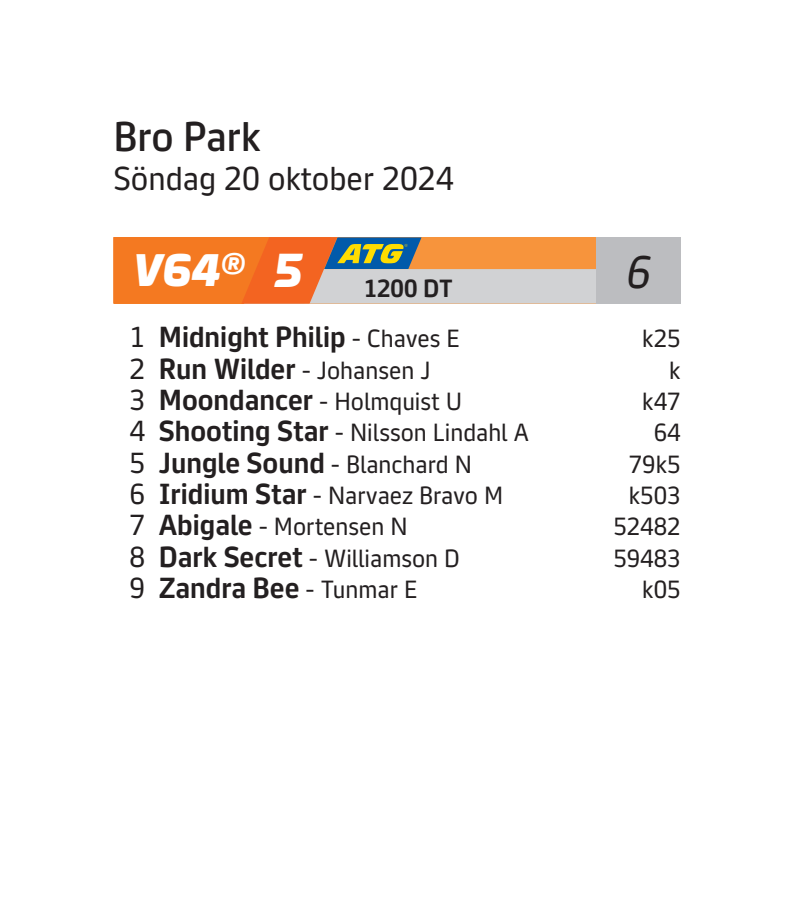
<style>
.page{position:relative;width:794px;height:908px;background:#fff}
.page>*{position:absolute;margin:0;border:0;box-sizing:border-box;transform-origin:0 0}
.t1{font:46px "ATG Rubrik";color:#fff}
.t2{font:44px "ATG Rubrik";color:#fff}
.t3{font:italic 44px "ATG Text";color:#231f20}
.t4{font:500 40px "ATG Text";color:#231f20}
.t5{font:32px "ATG Text";color:#231f20}
.HorseAndRider{font:700 28px "ATG Text";color:#231f20}
.S_REKORD{font:28px "ATG Text";color:#231f20}
.HorseAndRider-2{font:24px "ATG Text";color:#231f20}
.S_REKORD-2{font:24px "ATG Text";color:#231f20}
.t6{font:700 24px "ATG Text";color:#231f20}
.s1{font-weight:400;font-size:24px}
.s2{font-weight:700;font-size:28px}
</style>
<div class="page">
<div style="left:595px;top:237px;width:85px;height:66px;background:#bcbdc0"></div>
<svg style="left:113px;top:237px;width:483px;height:66px"></svg>
<p class="t4" style="left:113px;top:113px;width:149px">Bro Park</p>
<p class="t5" style="left:113px;top:159px;width:342px">Söndag 20 oktober 2024</p>
<p class="t2" style="left:134px;top:244px;width:112px">V64®</p>
<p class="t1" style="left:275px;top:243px;width:29px">5</p>
<p class="t6" style="left:364px;top:274px;width:90px">1200 DT</p>
<p class="t3" style="left:626px;top:246px;width:26px">6</p>
<p class="S_REKORD" style="left:129px;top:320px;width:17px">1</p>
<p class="HorseAndRider" style="left:159px;top:320px;width:303px">Midnight Philip <span class="s1">- Chaves E</span></p>
<p class="S_REKORD-2" style="left:642px;top:324px;width:40px">k25</p>
<p class="S_REKORD" style="left:129px;top:352px;width:17px">2</p>
<p class="HorseAndRider-2" style="left:159px;top:356px;width:273px"><span class="s2">Run Wilder</span> - Johansen J</p>
<p class="S_REKORD-2" style="left:669px;top:356px;width:13px">k</p>
<p class="S_REKORD" style="left:129px;top:383px;width:17px">3</p>
<p class="HorseAndRider-2" style="left:159px;top:387px;width:305px"><span class="s2">Moondancer</span> - Holmquist U</p>
<p class="S_REKORD-2" style="left:642px;top:387px;width:40px">k47</p>
<p class="S_REKORD" style="left:129px;top:414px;width:17px">4</p>
<p class="HorseAndRider-2" style="left:159px;top:418px;width:372px"><span class="s2">Shooting Star</span> - Nilsson Lindahl A</p>
<p class="S_REKORD-2" style="left:653px;top:418px;width:28px">64</p>
<p class="S_REKORD" style="left:129px;top:446px;width:17px">5</p>
<p class="HorseAndRider" style="left:159px;top:445px;width:314px">Jungle Sound <span class="s1">- Blanchard N</span></p>
<p class="S_REKORD-2" style="left:629px;top:449px;width:53px">79k5</p>
<p class="S_REKORD" style="left:129px;top:477px;width:17px">6</p>
<p class="HorseAndRider-2" style="left:159px;top:481px;width:346px"><span class="s2">Iridium Star</span> - Narvaez Bravo M</p>
<p class="S_REKORD-2" style="left:629px;top:481px;width:53px">k503</p>
<p class="S_REKORD" style="left:129px;top:508px;width:17px">7</p>
<p class="HorseAndRider-2" style="left:159px;top:512px;width:250px"><span class="s2">Abigale</span> - Mortensen N</p>
<p class="S_REKORD-2" style="left:613px;top:512px;width:69px">52482</p>
<p class="S_REKORD" style="left:129px;top:540px;width:17px">8</p>
<p class="HorseAndRider-2" style="left:159px;top:543px;width:303px"><span class="s2">Dark Secret</span> - Williamson D</p>
<p class="S_REKORD-2" style="left:613px;top:543px;width:69px">59483</p>
<p class="S_REKORD" style="left:129px;top:571px;width:17px">9</p>
<p class="HorseAndRider" style="left:159px;top:570px;width:260px">Zandra Bee <span class="s1">- Tunmar E</span></p>
<p class="S_REKORD-2" style="left:642px;top:575px;width:40px">k05</p>
</div>
